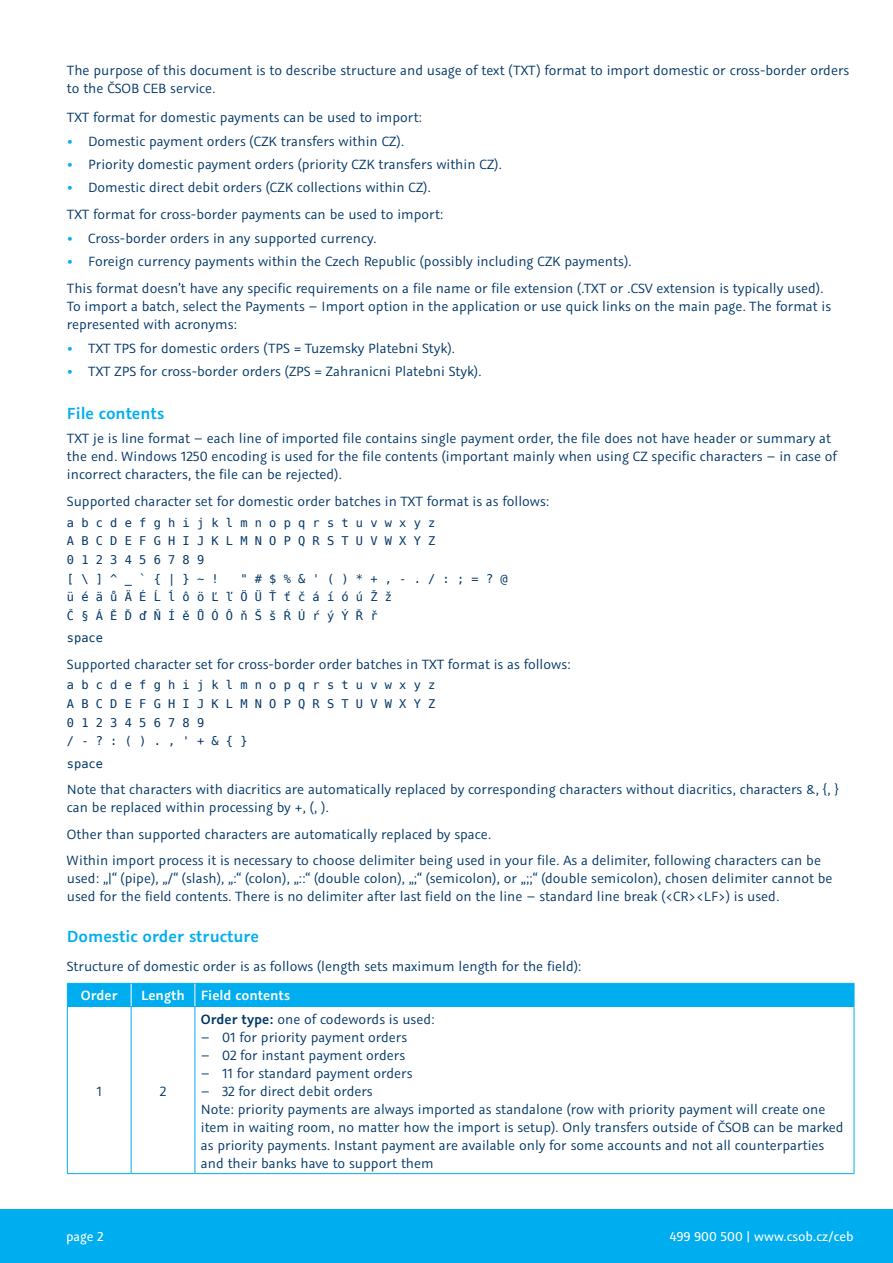
<style>
.page{position:relative;width:893px;height:1263px;background:#fff}
.page>*{position:absolute;margin:0;border:0;box-sizing:border-box;transform-origin:0 0}
.podnadpis_x_x_x{font:600 18px "Graublau Sans";color:#00aeef}
.normal_text{font:15px/18px "Graublau Sans";color:#003667}
.normal_text_odrazky{font:15px "Graublau Sans";color:#003667}
.normal_tabulka_text{font:600 15px "Graublau Sans";color:#fff}
.t1{font:14.4px "Graublau Sans";color:#fff}
.normal_text-2{font:12px "DejaVu Sans Mono";color:#003667}
.s1{font-weight:700;color:#00aeef}
.s2{font-weight:600}
</style>
<div class="page">
<div style="left:0;top:1209px;width:893px;height:54px;background:#00aeef"></div>
<hr style="left:67px;top:1006px;width:64px;height:1px;background:#00aeef">
<hr style="left:131px;top:1006px;width:64px;height:1px;background:#00aeef">
<hr style="left:131px;top:1007px;width:1px;height:166px;background:#00aeef">
<hr style="left:195px;top:1006px;width:659px;height:1px;background:#00aeef">
<hr style="left:67px;top:1173px;width:64px;height:1px;background:#00aeef">
<hr style="left:131px;top:1173px;width:64px;height:1px;background:#00aeef">
<hr style="left:195px;top:1173px;width:659px;height:1px;background:#00aeef">
<hr style="left:67px;top:1007px;width:1px;height:166px;background:#00aeef">
<hr style="left:195px;top:1007px;width:1px;height:166px;background:#00aeef">
<hr style="left:854px;top:1007px;width:1px;height:166px;background:#00aeef">
<div style="left:67px;top:983px;width:788px;height:23px;background:#00aeef"></div>
<p class="normal_text" style="left:67px;top:61px;width:784px">The purpose of this document is to describe structure and usage of text (TXT) format to import domestic or cross-border orders to the ČSOB CEB service.</p>
<p class="normal_text" style="left:67px;top:108px;width:357px">TXT format for domestic payments can be used to import:</p>
<p class="normal_text_odrazky" style="left:67px;top:132px;width:339px"><span class="s1">•</span> Domestic payment orders (CZK transfers within CZ).</p>
<p class="normal_text_odrazky" style="left:67px;top:155px;width:436px"><span class="s1">•</span> Priority domestic payment orders (priority CZK transfers within CZ).</p>
<p class="normal_text_odrazky" style="left:67px;top:178px;width:365px"><span class="s1">•</span> Domestic direct debit orders (CZK collections within CZ).</p>
<p class="normal_text" style="left:67px;top:205px;width:378px">TXT format for cross-border payments can be used to import:</p>
<p class="normal_text_odrazky" style="left:67px;top:229px;width:311px"><span class="s1">•</span> Cross-border orders in any supported currency.</p>
<p class="normal_text_odrazky" style="left:67px;top:252px;width:566px"><span class="s1">•</span> Foreign currency payments within the Czech Republic (possibly including CZK payments).</p>
<p class="normal_text" style="left:67px;top:279px;width:766px">This format doesn’t have any specific requirements on a file name or file extension (.TXT or .CSV extension is typically used).<br>To import a batch, select the Payments – Import option in the application or use quick links on the main page. The format is represented with acronyms:</p>
<p class="normal_text_odrazky" style="left:67px;top:339px;width:389px"><span class="s1">•</span> TXT TPS for domestic orders (TPS = Tuzemsky Platebni Styk).</p>
<p class="normal_text_odrazky" style="left:67px;top:362px;width:416px"><span class="s1">•</span> TXT ZPS for cross-border orders (ZPS = Zahranicni Platebni Styk).</p>
<p class="podnadpis_x_x_x" style="left:67px;top:402px;width:99px">File contents</p>
<p class="normal_text" style="left:67px;top:430px;width:771px">TXT je is line format – each line of imported file contains single payment order, the file does not have header or summary at the end. Windows 1250 encoding is used for the file contents (important mainly when using CZ specific characters – in case of incorrect characters, the file can be rejected).</p>
<p class="normal_text" style="left:67px;top:492px;width:484px">Supported character set for domestic order batches in TXT format is as follows:</p>
<p class="normal_text-2" style="left:67px;top:514px;width:370px">a b c d e f g h i j k l m n o p q r s t u v w x y z</p>
<p class="normal_text-2" style="left:67px;top:533px;width:370px">A B C D E F G H I J K L M N O P Q R S T U V W X Y Z</p>
<p class="normal_text-2" style="left:67px;top:552px;width:139px">0 1 2 3 4 5 6 7 8 9</p>
<p class="normal_text-2" style="left:67px;top:570px;width:153px">[ \ ] ^ _ ` { | } ~ !</p>
<p class="normal_text-2" style="left:240px;top:570px;width:269px">" # $ % &amp; ' ( ) * + , - . / : ; = ? @</p>
<p class="normal_text-2" style="left:67px;top:589px;width:327px">ü é ä ů Ä É Ĺ ĺ ô ö Ľ ľ Ö Ü Ť ť č á í ó ú Ž ž</p>
<p class="normal_text-2" style="left:67px;top:608px;width:312px">Č § Á Ě Ď ď Ň Í ě Ů Ó Ô ň Š š Ŕ Ú ŕ ý Ý Ř ř</p>
<p class="normal_text-2" style="left:67px;top:630px;width:38px">space</p>
<p class="normal_text" style="left:67px;top:655px;width:505px">Supported character set for cross-border order batches in TXT format is as follows:</p>
<p class="normal_text-2" style="left:67px;top:677px;width:370px">a b c d e f g h i j k l m n o p q r s t u v w x y z</p>
<p class="normal_text-2" style="left:67px;top:696px;width:370px">A B C D E F G H I J K L M N O P Q R S T U V W X Y Z</p>
<p class="normal_text-2" style="left:67px;top:714px;width:139px">0 1 2 3 4 5 6 7 8 9</p>
<p class="normal_text-2" style="left:67px;top:733px;width:182px">/ - ? : ( ) . , ' + &amp; { }</p>
<p class="normal_text-2" style="left:67px;top:755px;width:38px">space</p>
<p class="normal_text" style="left:67px;top:780px;width:773px">Note that characters with diacritics are automatically replaced by corresponding characters without diacritics, characters &amp;, {, } can be replaced within processing by +, (, ).</p>
<p class="normal_text" style="left:67px;top:825px;width:426px">Other than supported characters are automatically replaced by space.</p>
<p class="normal_text" style="left:67px;top:851px;width:767px">Within import process it is necessary to choose delimiter being used in your file. As a delimiter, following characters can be used: „|“ (pipe), „/“ (slash), „:“ (colon), „::“ (double colon), „;“ (semicolon), or „;;“ (double semicolon), chosen delimiter cannot be used for the field contents. There is no delimiter after last field on the line – standard line break (&lt;CR&gt;&lt;LF&gt;) is used.</p>
<p class="podnadpis_x_x_x" style="left:67px;top:925px;width:194px">Domestic order structure</p>
<p class="normal_text" style="left:67px;top:957px;width:516px">Structure of domestic order is as follows (length sets maximum length for the field):</p>
<p class="normal_tabulka_text" style="left:81px;top:986px;width:38px">Order</p>
<p class="normal_tabulka_text" style="left:141px;top:986px;width:45px">Length</p>
<p class="normal_tabulka_text" style="left:201px;top:986px;width:91px">Field contents</p>
<p class="normal_text" style="left:97px;top:1082px;width:7px">1</p>
<p class="normal_text" style="left:160px;top:1082px;width:8px">2</p>
<p class="normal_text" style="left:201px;top:1010px;width:235px"><span class="s2">Order type:</span> one of codewords is used:</p>
<p class="normal_text_odrazky" style="left:201px;top:1028px;width:208px">– 01 for priority payment orders</p>
<p class="normal_text_odrazky" style="left:201px;top:1046px;width:206px">– 02 for instant payment orders</p>
<p class="normal_text_odrazky" style="left:201px;top:1064px;width:213px">– 11 for standard payment orders</p>
<p class="normal_text_odrazky" style="left:201px;top:1082px;width:173px">– 32 for direct debit orders</p>
<p class="normal_text" style="left:201px;top:1100px;width:644px">Note: priority payments are always imported as standalone (row with priority payment will create one item in waiting room, no matter how the import is setup). Only transfers outside of ČSOB can be marked as priority payments. Instant payment are available only for some accounts and not all counterparties and their banks have to support them</p>
<p class="t1" style="left:66px;top:1227px;width:39px">page 2</p>
<p class="t1" style="left:670px;top:1227px;width:185px">499 900 500 | www.csob.cz/ceb</p>
</div>
